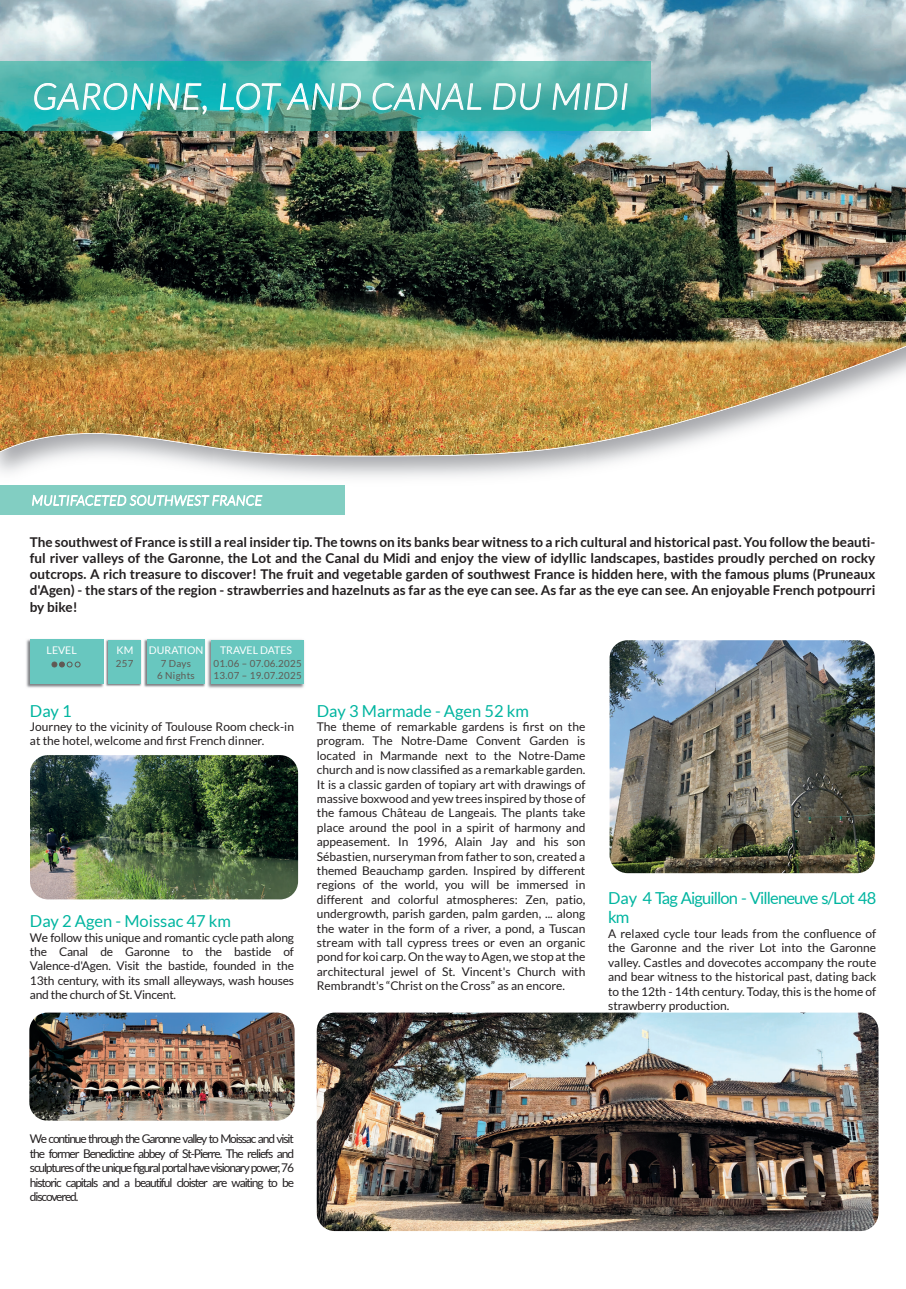
<style>
.page{position:relative;width:906px;height:1289px;background:#fff}
.page>*{position:absolute;margin:0;border:0;box-sizing:border-box;transform-origin:0 0}
.t1{font:italic 300 36px "Lato";letter-spacing:.03em;color:#fff}
.t2{font:16.5px "Lato";letter-spacing:-.015em;color:#00b5a0}
.t3{font:16.5px/19.8px "Lato";letter-spacing:-.05em;color:#00b5a0}
.t4{font:700 13.5px/16.2px "Lato";color:#231f20;text-align:justify}
.t5{font:12px/14.4px "Lato";color:#231f20;text-align:justify}
.t6{font:10.5px "Lato";color:#fff}
.t7{font:9.75px/11.7px "Lato";letter-spacing:.03em;color:#605953;text-align:center}
</style>
<div class="page">
<img style="left:0;top:0;width:906px;height:456px">
<img style="left:26px;top:639px;width:179px;height:49px">
<div style="left:30px;top:640px;width:73px;height:44px;background:#68c7bf"></div>
<div style="left:108px;top:640px;width:33px;height:43px;background:#68c7bf"></div>
<div style="left:147px;top:640px;width:58px;height:44px;background:#68c7bf"></div>
<img style="left:207px;top:639px;width:97px;height:49px">
<div style="left:211px;top:640px;width:92px;height:44px;background:#68c7bf"></div>
<svg style="left:52px;top:661px;width:29px;height:6px"></svg>
<div style="left:0;top:489px;width:345px;height:26px;background:#82cec2"></div>
<svg style="left:32px;top:494px;width:230px;height:13px"></svg>
<img style="left:0;top:61px;width:651px;height:69px">
<svg style="left:34px;top:81px;width:173px;height:37px;background:#51bdb8"></svg>
<svg style="left:220px;top:81px;width:141px;height:37px;background:#59b7b0"></svg>
<svg style="left:372px;top:81px;width:109px;height:37px;background:#66bcb4"></svg>
<svg style="left:493px;top:83px;width:48px;height:29px"></svg>
<svg style="left:552px;top:75px;width:76px;height:35px;background:#65bbb4"></svg>
<img style="left:30px;top:755px;width:268px;height:144px">
<img style="left:317px;top:1012px;width:561px;height:218px">
<img style="left:29px;top:1012px;width:266px;height:108px">
<img style="left:609px;top:640px;width:266px;height:233px">
<h1 class="t1" style="left:32px;top:77px;width:598px">GARONNE, LOT AND CANAL DU MIDI</h1>
<p class="t4" style="left:30px;top:533px;width:847px">The southwest of France is still a real insider tip. The towns on its banks bear witness to a rich cultural and historical past. You follow the beauti&shy;ful river valleys of the Garonne, the Lot and the Canal du Midi and enjoy the view of idyllic landscapes, bastides proudly perched on rocky outcrops. A rich treasure to discover! The fruit and vegetable garden of southwest France is hidden here, with the famous plums (Pruneaux d'Agen) - the stars of the region - strawberries and hazelnuts as far as the eye can see. As far as the eye can see. An enjoyable French potpourri by bike!</p>
<p class="t6" style="left:149px;top:644px;width:56px">DURATION</p>
<p class="t6" style="left:47px;top:644px;width:32px">LEVEL</p>
<p class="t6" style="left:117px;top:644px;width:18px">KM</p>
<p class="t7" style="left:116px;top:657px;width:19px">257</p>
<p class="t7" style="left:157px;top:657px;width:39px">7 Days<br>6 Nights</p>
<p class="t6" style="left:220px;top:644px;width:74px">TRAVEL DATES</p>
<p class="t7" style="left:214px;top:657px;width:90px;text-align:left">01.06 – 07.06.2025<br>13.07 – 19.07.2025</p>
<h2 class="t2" style="left:30px;top:701px;width:43px">Day 1</h2>
<p class="t5" style="left:30px;top:719px;width:266px">Journey to the vicinity of Toulouse Room check-in at the hotel, welcome and first French dinner.</p>
<h2 class="t2" style="left:30px;top:912px;width:203px">Day 2 Agen - Moissac 47 km</h2>
<p class="t5" style="left:30px;top:930px;width:266px">We follow this unique and romantic cycle path along the Canal de Garonne to the bastide of Valence-d'Agen. Visit the bastide, founded in the 13th century, with its small alleyways, wash houses and the church of St. Vincent.</p>
<h2 class="t2" style="left:317px;top:701px;width:214px">Day 3 Marmade - Agen 52 km</h2>
<p class="t5" style="left:317px;top:719px;width:270px">The theme of remarkable gardens is first on the program. The Notre-Dame Convent Garden is located in Marmande next to the Notre-Dame church and is now classified as a remarkable garden.<br>It is a classic garden of topiary art with drawings of massive boxwood and yew trees inspired by those of the famous Château de Langeais. The plants take place around the pool in a spirit of harmony and appeasement. In 1996, Alain Jay and his son Sébastien, nurseryman from father to son, created a themed Beauchamp garden. Inspired by different regions of the world, you will be immersed in different and colorful atmospheres: Zen, patio, undergrowth, parish garden, palm garden, ... along the water in the form of a river, a pond, a Tuscan stream with tall cypress trees or even an organic pond for koi carp. On the way to Agen, we stop at the architectural jewel of St. Vincent's Church with Rembrandt's “Christ on the Cross” as an encore.</p>
<h2 class="t3" style="left:608px;top:887px;width:270px">Day 4 Tag Aiguillon - Villeneuve s/Lot 48 km</h2>
<p class="t5" style="left:608px;top:926px;width:270px">A relaxed cycle tour leads from the confluence of the Garonne and the river Lot into the Garonne valley. Castles and dovecotes accompany the route and bear witness to the historical past, dating back to the 12th - 14th century. Today, this is the home of strawberry production.</p>
<p class="t5" style="left:30px;top:1131px;width:266px">We continue through the Garonne valley to Moissac and visit the former Benedictine abbey of St-Pierre. The reliefs and sculptures of the unique figural portal have visionary power, 76 historic capitals and a beautiful cloister are waiting to be discovered.</p>
</div>
